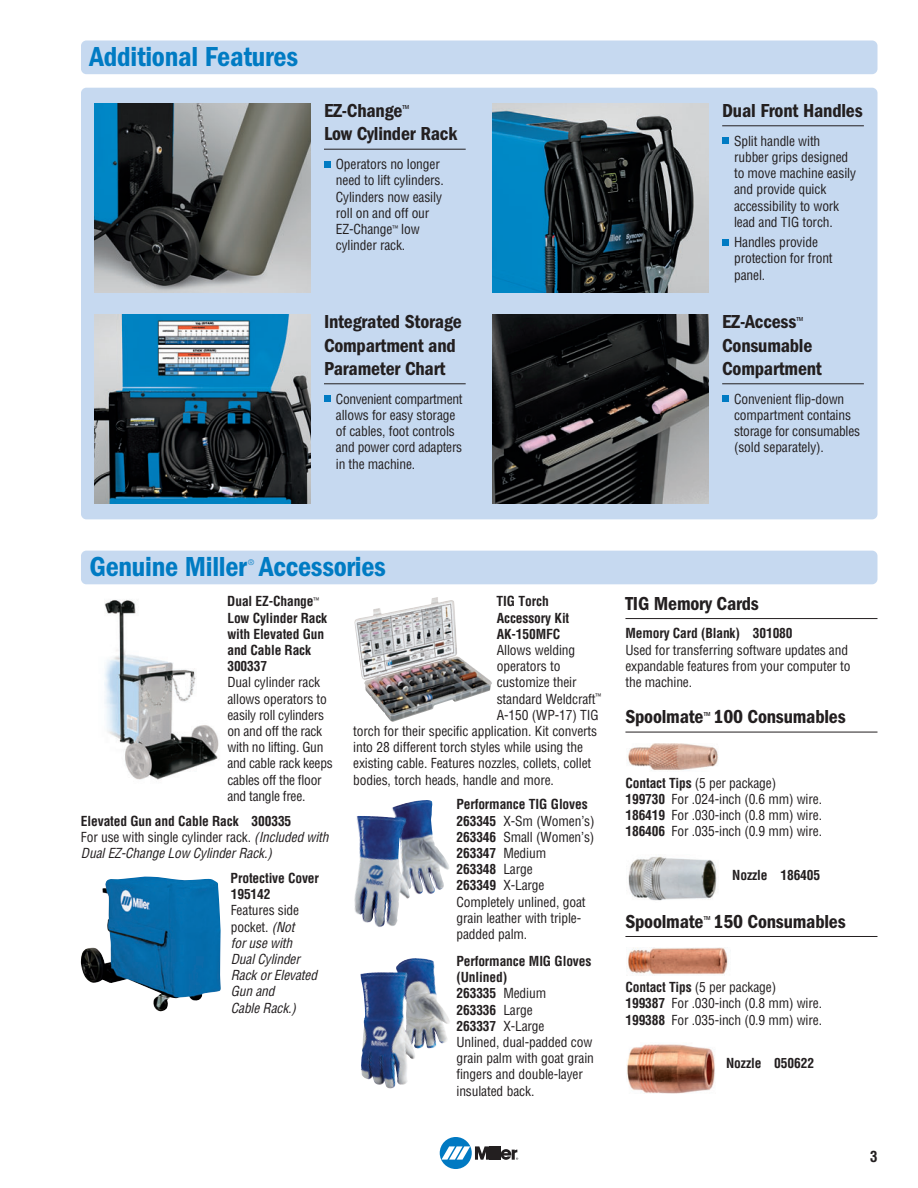
<style>
.page{position:relative;width:918px;height:1188px;background:#fff}
.page>*{position:absolute;margin:0;border:0;box-sizing:border-box;transform-origin:0 0}
.t1{font:28.5px "ITC Franklin Gothic Std Dm Cd";letter-spacing:-.01em;color:#007bc3}
.t2{font:19.5px/23.4px "ITC Franklin Gothic Std Dm Cd";letter-spacing:-.01em;color:#231f20}
.t3{font:700 condensed 15px "Helvetica";color:#231f20}
.t4{font:condensed 13.5px/16.2px "Helvetica";letter-spacing:-.01em;color:#231f20}
.t5{font:italic condensed 13.5px/16.2px "Helvetica";color:#231f20}
.t6{font:700 condensed 13.5px/16.2px "Helvetica";letter-spacing:-.01em;color:#231f20}
.t7{font:condensed 7.5px "Helvetica";color:#007bc3}
.s1{font-weight:700;font-style:normal}
.s2{font-style:normal}
.s3{font-weight:700}
</style>
<div class="page">
<div style="left:440px;top:1137px;width:32px;height:32px;background:#0079c2;border-radius:50%"></div>
<hr style="left:494px;top:1146px;width:3px;height:14px;background:#231f20">
<hr style="left:497px;top:1146px;width:3px;height:14px;background:#231f20">
<svg style="left:442px;top:1146px;width:51px;height:14px"></svg>
<svg style="left:501px;top:1149px;width:17px;height:11px"></svg>
<hr style="left:625px;top:618px;width:252px;height:1px;background:#231f20">
<hr style="left:625px;top:732px;width:252px;height:1px;background:#231f20">
<hr style="left:625px;top:936px;width:252px;height:1px;background:#231f20">
<img style="left:81px;top:876px;width:140px;height:136px">
<img style="left:628px;top:743px;width:91px;height:28px">
<img style="left:628px;top:856px;width:89px;height:45px">
<img style="left:387px;top:801px;width:45px;height:99px">
<img style="left:354px;top:597px;width:138px;height:125px">
<img style="left:104px;top:600px;width:115px;height:180px">
<img style="left:373px;top:1030px;width:74px;height:59px">
<img style="left:628px;top:948px;width:100px;height:28px">
<img style="left:627px;top:1044px;width:88px;height:50px">
<div style="left:81px;top:551px;width:796px;height:33px;background:#c6d9f0;border-radius:5px"></div>
<div style="left:81px;top:88px;width:797px;height:431px;background:#c6d9f0;border-radius:5px"></div>
<img style="left:493px;top:104px;width:216px;height:189px">
<img style="left:94px;top:315px;width:216px;height:189px">
<img style="left:94px;top:104px;width:216px;height:189px">
<hr style="left:722px;top:383px;width:142px;height:1px;background:#231f20">
<div style="left:722px;top:396px;width:7px;height:6px;background:#007bc3"></div>
<img style="left:493px;top:315px;width:216px;height:189px">
<div style="left:81px;top:40px;width:797px;height:34px;background:#c6d9f0;border-radius:5px"></div>
<hr style="left:324px;top:149px;width:142px;height:1px;background:#231f20">
<div style="left:324px;top:161px;width:6px;height:7px;background:#007bc3"></div>
<hr style="left:324px;top:383px;width:142px;height:1px;background:#231f20">
<svg style="left:324px;top:396px;width:6px;height:6px"></svg>
<hr style="left:722px;top:125px;width:142px;height:1px;background:#231f20">
<div style="left:722px;top:138px;width:7px;height:6px;background:#007bc3"></div>
<div style="left:722px;top:239px;width:7px;height:7px;background:#007bc3"></div>
<h1 class="t1" style="left:90px;top:47px;width:210px">Additional Features</h1>
<h2 class="t2" style="left:324px;top:100px;width:135px">EZ-Change<sup>™<br></sup>Low Cylinder Rack</h2>
<p class="t4" style="left:336px;top:157px;width:110px">Operators no longer need to lift cylinders.<br>Cylinders now easily roll on and off our<br>EZ-Change<sup>™</sup> low cylinder rack.</p>
<h2 class="t2" style="left:324px;top:312px;width:139px">Integrated Storage<br>Compartment and<br>Parameter Chart</h2>
<p class="t4" style="left:336px;top:392px;width:128px">Convenient compartment allows for easy storage of cables, foot controls and power cord adapters in the machine.</p>
<h2 class="t2" style="left:722px;top:100px;width:142px">Dual Front Handles</h2>
<p class="t4" style="left:734px;top:134px;width:124px">Split handle with rubber grips designed to move machine easily and provide quick accessibility to work lead and TIG torch.</p>
<p class="t4" style="left:734px;top:235px;width:100px">Handles provide protection for front panel.</p>
<h2 class="t2" style="left:722px;top:312px;width:101px">EZ-Access<sup>™<br></sup>Consumable<br>Compartment</h2>
<p class="t4" style="left:734px;top:392px;width:128px">Convenient flip-down compartment contains storage for consumables (sold separately).</p>
<h1 class="t1" style="left:90px;top:557px;width:298px">Genuine Miller Accessories</h1>
<p class="t7" style="left:248px;top:560px;width:7px">®</p>
<p class="t6" style="left:227px;top:595px;width:101px">Dual EZ-Change<sup>™<br></sup>Low Cylinder Rack with Elevated Gun and Cable Rack<br>300337</p>
<p class="t4" style="left:227px;top:676px;width:107px">Dual cylinder rack allows operators to easily roll cylinders on and off the rack with no lifting. Gun and cable rack keeps cables off the floor and tangle free.</p>
<p class="t5" style="left:81px;top:814px;width:252px"><span class="s1">Elevated Gun and Cable Rack 300335<br></span><span class="s2">For use with single cylinder rack.</span> (Included with<br>DualEZ-Change Low CylinderRack.)</p>
<p class="t6" style="left:231px;top:871px;width:90px">Protective Cover<br>195142</p>
<p class="t5" style="left:231px;top:903px;width:91px"><span class="s2">Features side pocket.</span> (Not foruse with<br>DualCylinder<br>Rack orElevated<br>Gun and<br>Cable Rack.)</p>
<p class="t6" style="left:497px;top:595px;width:74px">TIG Torch<br>Accessory Kit<br>AK-150MFC</p>
<p class="t4" style="left:497px;top:643px;width:80px">Allows welding</p>
<p class="t4" style="left:497px;top:659px;width:65px">operators to</p>
<p class="t4" style="left:497px;top:676px;width:81px">customize their</p>
<p class="t4" style="left:497px;top:692px;width:106px">standard Weldcraft<sup>™</sup></p>
<p class="t4" style="left:497px;top:708px;width:104px">A-150 (WP-17) TIG</p>
<p class="t4" style="left:353px;top:724px;width:245px">torch for their specific application. Kit converts</p>
<p class="t4" style="left:353px;top:740px;width:231px">into 28 different torch styles while using the</p>
<p class="t4" style="left:353px;top:757px;width:240px">existing cable. Features nozzles, collets, collet</p>
<p class="t4" style="left:353px;top:773px;width:202px">bodies, torch heads, handle and more.</p>
<p class="t4" style="left:456px;top:798px;width:140px"><span class="s3">Performance TIG Gloves<br>263345</span> X-Sm (Women’s)<br><span class="s3">263346</span> Small (Women’s)<br><span class="s3">263347</span> Medium<br><span class="s3">263348</span> Large<br><span class="s3">263349</span> X-Large<br>Completely unlined, goat grain leather with triple&shy;padded palm.</p>
<p class="t4" style="left:456px;top:954px;width:139px"><span class="s3">Performance MIG Gloves (Unlined)<br>263335</span> Medium<br><span class="s3">263336</span> Large<br><span class="s3">263337</span> X-Large<br>Unlined, dual-padded cow grain palm with goat grain fingers and double-layer insulated back.</p>
<h2 class="t2" style="left:625px;top:593px;width:135px">TIG Memory Cards</h2>
<p class="t6" style="left:625px;top:627px;width:169px">Memory Card (Blank) 301080</p>
<p class="t4" style="left:625px;top:643px;width:227px">Used for transferring software updates and expand able features from your computer to the machine.</p>
<h2 class="t2" style="left:625px;top:707px;width:222px">Spoolmate<sup>™</sup> 100 Consumables</h2>
<p class="t4" style="left:625px;top:776px;width:198px"><span class="s3">Contact Tips</span> (5 per package)<br><span class="s3">199730</span> For .024-inch (0.6 mm) wire.<br><span class="s3">186419</span> For .030-inch (0.8 mm) wire.<br><span class="s3">186406</span> For .035-inch (0.9 mm) wire.</p>
<p class="t6" style="left:732px;top:868px;width:89px">Nozzle 186405</p>
<h2 class="t2" style="left:625px;top:911px;width:222px">Spoolmate<sup>™</sup> 150 Consumables</h2>
<p class="t4" style="left:625px;top:980px;width:198px"><span class="s3">Contact Tips</span> (5 per package)<br><span class="s3">199387</span> For .030-inch (0.8 mm) wire.<br><span class="s3">199388</span> For .035-inch (0.9 mm) wire.</p>
<p class="t6" style="left:726px;top:1056px;width:89px">Nozzle 050622</p>
<p class="t3" style="left:870px;top:1151px;width:9px">3</p>
</div>
